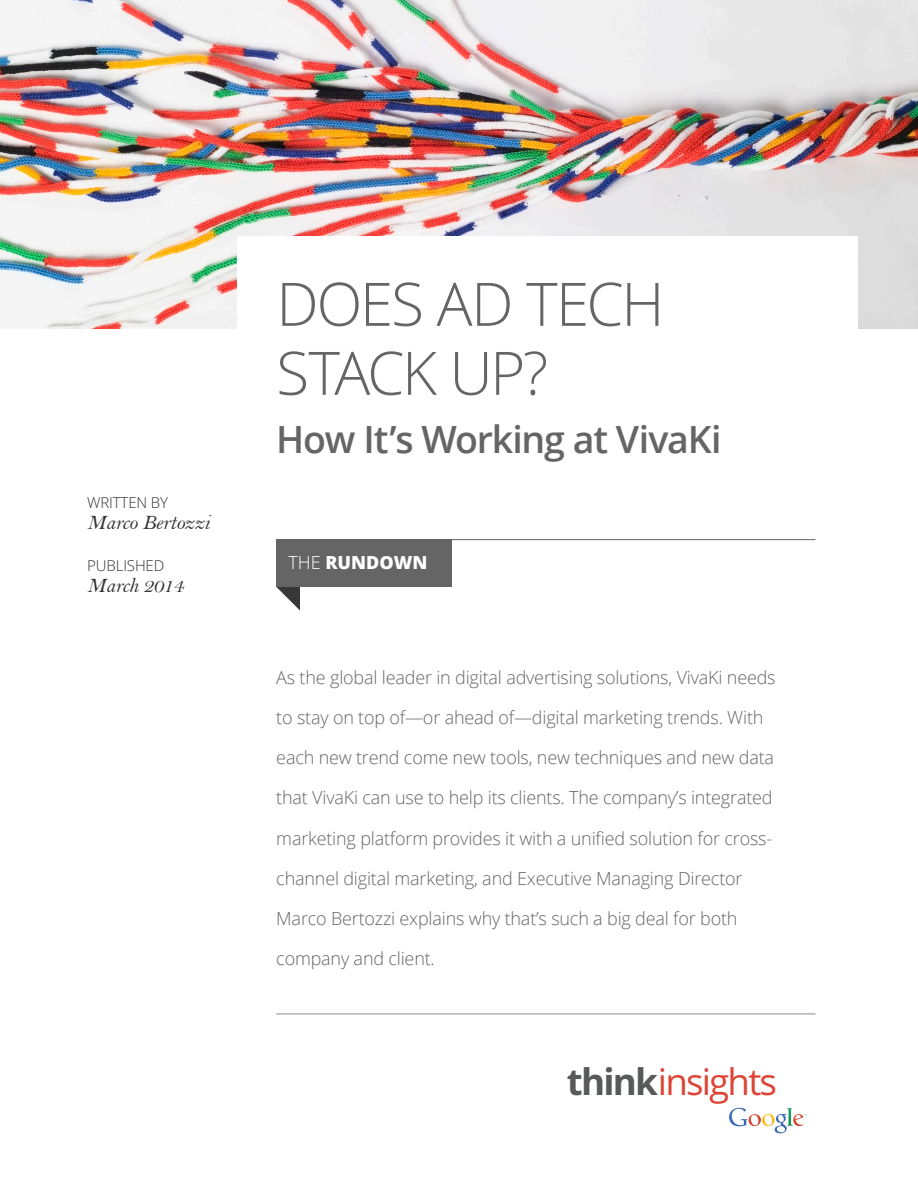
<style>
.page{position:relative;width:918px;height:1188px;background:#fff}
.page>*{position:absolute;margin:0;border:0;box-sizing:border-box;transform-origin:0 0}
.t1{font:300 60px/69px "Open Sans";letter-spacing:-.04em;color:#656565}
.t2{font:600 37.5px "Open Sans";letter-spacing:-.03em;color:#656565}
.t3{font:36.75px "Open Sans";letter-spacing:-.05em;color:#dc4535}
.t4{font:21px "Bell MT Italic";letter-spacing:-.01em;color:#333}
.t5{font:300 18px "Open Sans";letter-spacing:-.01em;color:#656565}
.t6{font:800 18px "Open Sans";color:#fff}
.t7{font:300 15px "Open Sans";letter-spacing:-.01em;color:#333}
.s1{font-weight:300}
.s2{font-weight:700;color:#58595b}
</style>
<div class="page">
<img style="left:787px;top:1108px;width:6px;height:18px">
<svg style="left:748px;top:1114px;width:27px;height:12px"></svg>
<img style="left:775px;top:1114px;width:12px;height:19px">
<img style="left:729px;top:1108px;width:18px;height:18px">
<svg style="left:793px;top:1114px;width:14px;height:12px"></svg>
<img style="left:0;top:0;width:918px;height:329px">
<div style="left:237px;top:236px;width:621px;height:240px;background:#fff"></div>
<hr style="left:276px;top:1014px;width:539px;height:1px;background:#8b8b8b">
<svg style="left:276px;top:587px;width:24px;height:24px"></svg>
<div style="left:276px;top:540px;width:176px;height:47px;background:#656565"></div>
<hr style="left:278px;top:539px;width:537px;height:1px;background:#656565">
<p class="t7" style="left:87px;top:492px;width:82px">WRITTEN BY</p>
<p class="t4" style="left:87px;top:510px;width:124px">Marco Bertozzi</p>
<p class="t7" style="left:87px;top:555px;width:79px">PUBLISHED</p>
<p class="t4" style="left:87px;top:573px;width:98px">March 2014</p>
<p class="t1" style="left:276px;top:268px;width:390px">DOES AD TECH<br>STACK UP?</p>
<p class="t2" style="left:276px;top:414px;width:447px">How It’s Working at VivaKi</p>
<p class="t6" style="left:288px;top:548px;width:141px"><span class="s1">THE</span> RUNDOWN</p>
<p class="t5" style="left:276px;top:665px;width:501px">As the global leader in digital advertising solutions, VivaKi needs</p>
<p class="t5" style="left:276px;top:705px;width:489px">to stay on top of—or ahead of—digital marketing trends. With</p>
<p class="t5" style="left:276px;top:745px;width:499px">each new trend come new tools, new techniques and new data</p>
<p class="t5" style="left:276px;top:785px;width:498px">that VivaKi can use to help its clients. The company’s integrated</p>
<p class="t5" style="left:276px;top:826px;width:497px">marketing platform provides it with a unified solution for cross-</p>
<p class="t5" style="left:276px;top:866px;width:468px">channel digital marketing, and Executive Managing Director</p>
<p class="t5" style="left:276px;top:906px;width:463px">Marco Bertozzi explains why that’s such a big deal for both</p>
<p class="t5" style="left:276px;top:946px;width:160px">company and client.</p>
<h3 class="t3" style="left:567px;top:1056px;width:212px"><span class="s2">think</span>insights</h3>
</div>
